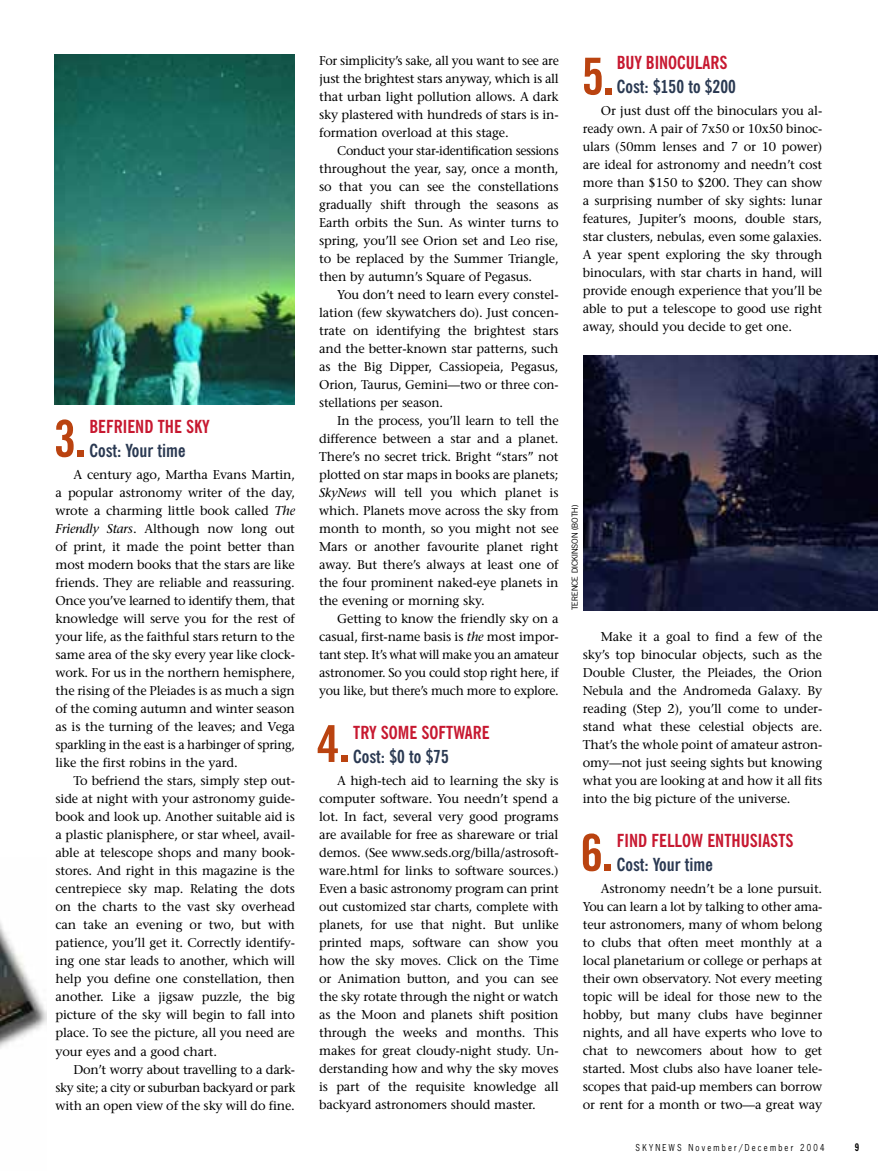
<style>
.page{position:relative;width:878px;height:1175px;background:#fff}
.page>*{position:absolute;margin:0;border:0;box-sizing:border-box;transform-origin:0 0}
.t1{font:51px "Trade Gothic Bold Cond Twenty";color:#ba4310}
.t2{font:700 condensed 18px "News Gothic BT";color:#c71830}
.t3{font:700 condensed 18px "News Gothic BT";color:#2a3952}
.t4{font:12.75px/18px "Stone Serif";letter-spacing:-.01em;color:#000;text-align:justify}
.t5{font:700 condensed 10.5px "News Gothic BT";color:#000}
.t6{font:9px "News Gothic";letter-spacing:.29em;color:#000;scale:.85 1}
.t7{font:7.8px "News Gothic";color:#000;scale:1.1 1}
.s1{font-style:italic}
</style>
<div class="page">
<img style="left:0;top:922px;width:47px;height:127px">
<img style="left:54px;top:54px;width:240px;height:350px">
<img style="left:583px;top:356px;width:295px;height:254px">
<h2 class="t2" style="left:90px;top:419px;width:121px">BEFRIEND THE SKY</h2>
<h2 class="t3" style="left:90px;top:443px;width:97px">Cost: Your time</h2>
<p class="t4" style="left:55px;top:467px;width:241px;text-indent:18px">A century ago, Martha Evans Martin, a popular astronomy writer of the day, wrote a charming little book called <span class="s1">The Friendly Stars</span>. Although now long out of print, it made the point better than most modern books that the stars are like friends. They are reliable and reassuring.<br>Once you’ve learned to identify them, that knowledge will serve you for the rest of your life, as the faithful stars return to the same area of the sky every year like clock&shy;work. For us in the northern hemisphere, the rising of the Pleiades is as much a sign of the coming autumn and winter season as is the turning of the leaves; and Vega sparkling in the east is a harbinger of spring, like the first robins in the yard.</p>
<p class="t4" style="left:56px;top:773px;width:241px;text-indent:18px">To befriend the stars, simply step out&shy;side at night with your astronomy guide&shy;book and look up. Another suitable aid is a plastic planisphere, or star wheel, avail&shy;able at telescope shops and many book&shy;stores. And right in this magazine is the centrepiece sky map. Relating the dots on the charts to the vast sky overhead can take an evening or two, but with patience, you’ll get it. Correctly identify&shy;ing one star leads to another, which will help you define one constellation, then another. Like a jigsaw puzzle, the big picture of the sky will begin to fall into place. To see the picture, all you need are your eyes and a good chart.</p>
<p class="t4" style="left:56px;top:1061px;width:241px;text-indent:18px">Don’t worry about travelling to a dark&shy;sky site; a city or suburban backyard or park with an open view of the sky will do fine.</p>
<h1 class="t1" style="left:54px;top:420px;width:34px">3.</h1>
<p class="t4" style="left:319px;top:53px;width:241px">For simplicity’s sake, all you want to see are just the brightest stars anyway, which is all that urban light pollution allows. A dark sky plastered with hundreds of stars is in&shy;formation overload at this stage.</p>
<p class="t4" style="left:319px;top:143px;width:241px;text-indent:18px">Conduct your star-identification sessions throughout the year, say, once a month, so that you can see the constellations gradually shift through the seasons as Earth orbits the Sun. As winter turns to spring, you’ll see Orion set and Leo rise, to be replaced by the Summer Triangle, then by autumn’s Square of Pegasus.</p>
<p class="t4" style="left:319px;top:287px;width:241px;text-indent:18px">You don’t need to learn every constel&shy;lation (few skywatchers do). Just concen&shy;trate on identifying the brightest stars and the better-known star patterns, such as the Big Dipper, Cassiopeia, Pegasus, Orion, Taurus, Gemini—two or three con&shy;stellations per season.</p>
<p class="t4" style="left:319px;top:413px;width:241px;text-indent:18px">In the process, you’ll learn to tell the difference between a star and a planet.<br>There’s no secret trick. Bright “stars” not plotted on star maps in books are planets; <span class="s1">SkyNews</span> will tell you which planet is which. Planets move across the sky from month to month, so you might not see Mars or another favourite planet right away. But there’s always at least one of the four prominent naked-eye planets in the evening or morning sky.</p>
<p class="t4" style="left:319px;top:611px;width:241px;text-indent:18px">Getting to know the friendly sky on a casual, first-name basis is <span class="s1">the</span> most impor&shy;tant step. It’s what will make you an amateur astronomer. So you could stop right here, if you like, but there’s much more to explore.</p>
<h2 class="t2" style="left:353px;top:725px;width:138px">TRY SOME SOFTWARE</h2>
<h2 class="t3" style="left:353px;top:749px;width:97px">Cost: $0 to $75</h2>
<p class="t4" style="left:319px;top:773px;width:241px;text-indent:18px">A high-tech aid to learning the sky is computer software. You needn’t spend a lot. In fact, several very good programs are available for free as shareware or trial demos. (See www.seds.org/billa/astrosoft&shy;ware.html for links to software sources.)<br>Even a basic astronomy program can print out customized star charts, complete with planets, for use that night. But unlike printed maps, software can show you how the sky moves. Click on the Time or Animation button, and you can see the sky rotate through the night or watch as the Moon and planets shift position through the weeks and months. This makes for great cloudy-night study. Un&shy;derstanding how and why the sky moves is part of the requisite knowledge all backyard astronomers should master.</p>
<h1 class="t1" style="left:317px;top:725px;width:34px">4.</h1>
<h2 class="t2" style="left:617px;top:56px;width:112px">BUY BINOCULARS</h2>
<h2 class="t3" style="left:617px;top:80px;width:120px">Cost: $150 to $200</h2>
<p class="t4" style="left:582px;top:103px;width:241px;text-indent:18px">Or just dust off the binoculars you al&shy;ready own. A pair of 7x50 or 10x50 binoc&shy;ulars (50mm lenses and 7 or 10 power) are ideal for astronomy and needn’t cost more than $150 to $200. They can show a surprising number of sky sights: lunar features, Jupiter’s moons, double stars, star clusters, nebulas, even some galaxies.<br>A year spent exploring the sky through binoculars, with star charts in hand, will provide enough experience that you’ll be able to put a telescope to good use right away, should you decide to get one.</p>
<h1 class="t1" style="left:581px;top:58px;width:34px">5.</h1>
<p class="t7" style="left:570px;top:610px;width:97px;rotate:-90deg">TERENCE DICKINSON (BOTH)</p>
<p class="t4" style="left:582px;top:629px;width:241px;text-indent:18px">Make it a goal to find a few of the sky’s top binocular objects, such as the Double Cluster, the Pleiades, the Orion Nebula and the Andromeda Galaxy. By reading (Step 2), you’ll come to under&shy;stand what these celestial objects are.<br>That’s the whole point of amateur astron&shy;omy—not just seeing sights but knowing what you are looking at and how it all fits into the big picture of the universe.</p>
<h2 class="t2" style="left:617px;top:833px;width:178px">FIND FELLOW ENTHUSIASTS</h2>
<h2 class="t3" style="left:617px;top:857px;width:97px">Cost: Your time</h2>
<p class="t4" style="left:582px;top:881px;width:241px;text-indent:18px">Astronomy needn’t be a lone pursuit.<br>You can learn a lot by talking to other ama&shy;teur astronomers, many of whom belong to clubs that often meet monthly at a local planetarium or college or perhaps at their own observatory. Not every meeting topic will be ideal for those new to the hobby, but many clubs have beginner nights, and all have experts who love to chat to newcomers about how to get started. Most clubs also have loaner tele&shy;scopes that paid-up members can borrow or rent for a month or two—a great way</p>
<h1 class="t1" style="left:580px;top:834px;width:34px">6.</h1>
<p class="t6" style="left:635px;top:1142px;width:224px">SKYNEWS November/December 2004</p>
<p class="t5" style="left:854px;top:1143px;width:6px">9</p>
</div>
